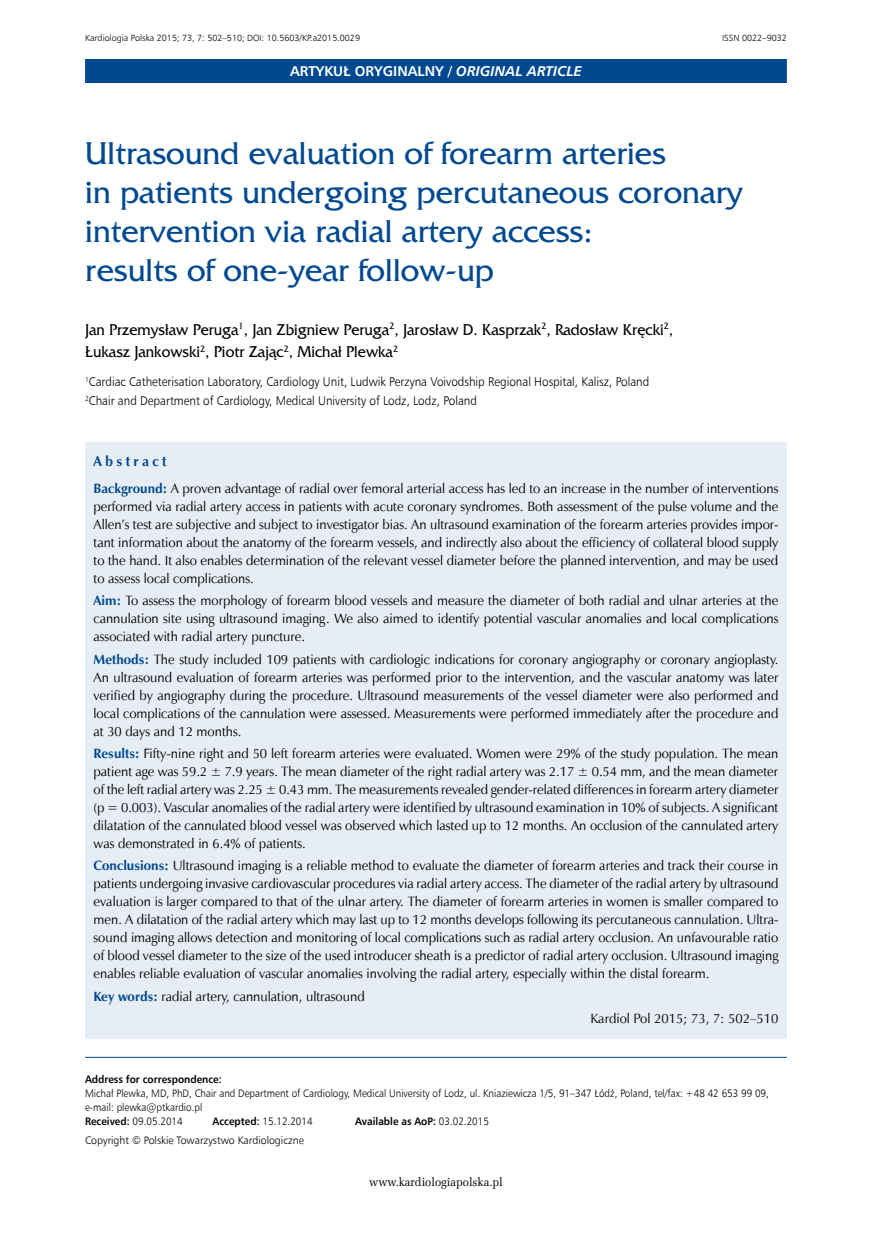
<style>
.page{position:relative;width:872px;height:1234px;background:#fff}
.page>*{position:absolute;margin:0;border:0;box-sizing:border-box;transform-origin:0 0}
.t1{font:33px/39px "France";color:#004990}
.t2{font:16.5px/22.5px "France";color:#000;scale:.94 1}
.t3{font:700 14.25px "Humnst 777 EU";color:#fff}
.t4{font:700 14.25px "Zapf Humnst EU";letter-spacing:.23em;color:#004990}
.t5{font:13.5px/18px "Zapf Humnst EU";color:#000;text-align:justify}
.t6{font:12.6px/19.2px "Humnst 777 Lt EU";color:#000;scale:.93 1}
.t7{font:12px "Zapf Ellipt EU";color:#000;scale:.95 1}
.t8{font:10.8px/14.2px "Humnst 777 Lt EU";color:#000;scale:.92 1}
.t9{font:700 10.8px "Humnst 777 EU";color:#000;scale:.92 1}
.t10{font:10.8px "Humnst 777 Lt EU";color:#000}
.t11{font:9px "Humnst 777 Lt EU";color:#000}
.s1{font-style:italic}
.s2{font-weight:700;color:#004990}
.s3{font-family:"Humnst 777 EU";font-weight:700}
.s4{font-family:"Humnst 777 Lt EU";font-weight:400}
</style>
<div class="page">
<div style="left:85px;top:59px;width:702px;height:24px;background:#004990"></div>
<div style="left:85px;top:441px;width:702px;height:597px;background:#e6edf4"></div>
<hr style="left:85px;top:1056px;width:702px;height:1px;background:#004990">
<p class="t11" style="left:85px;top:33px;width:276px">Kardiologia Polska 2015; 73, 7: 502–510; DOI: 10.5603/KP.a2015.0029</p>
<p class="t11" style="left:722px;top:33px;width:66px">ISSN 0022–9032</p>
<p class="t3" style="left:290px;top:62px;width:293px">ARTYKUŁ ORYGINALNy / <span class="s1">ORIGINAL ARTICLE</span></p>
<h1 class="t1" style="left:85px;top:134px;width:659px">Ultrasound evaluation of forearm arteries<br>in patients undergoing percutaneous coronary intervention via radial artery access:<br>results of one-year follow-up</h1>
<p class="t2" style="left:85px;top:318px;width:627px">Jan Przemysław Peruga<sup>1</sup>, Jan Zbigniew Peruga<sup>2</sup>, Jarosław D. Kasprzak<sup>2</sup>, Radosław Kręcki<sup>2</sup>,<br>Łukasz Jankowski<sup>2</sup>, Piotr Zając<sup>2</sup>, Michał Plewka<sup>2</sup></p>
<p class="t6" style="left:85px;top:372px;width:608px"><sup>1</sup>Cardiac Catheterisation Laboratory, Cardiology Unit, Ludwik Perzyna Voivodship Regional Hospital, Kalisz, Poland<br><sup>2</sup>Chair and Department of Cardiology, Medical University of Lodz, Lodz, Poland</p>
<p class="t4" style="left:94px;top:452px;width:75px">Abstract</p>
<p class="t5" style="left:94px;top:479px;width:686px"><span class="s2">Background:</span> A proven advantage of radial over femoral arterial access has led to an increase in the number of interventions performed via radial artery access in patients with acute coronary syndromes. Both assessment of the pulse volume and the Allen’s test are subjective and subject to investigator bias. An ultrasound examination of the forearm arteries provides impor&shy;tant information about the anatomy of the forearm vessels, and indirectly also about the efficiency of collateral blood supply to the hand. It also enables determination of the relevant vessel diameter before the planned intervention, and may be used to assess local complications.</p>
<p class="t5" style="left:94px;top:591px;width:686px"><span class="s2">Aim:</span> To assess the morphology of forearm blood vessels and measure the diameter of both radial and ulnar arteries at the cannulation site using ultrasound imaging. We also aimed to identify potential vascular anomalies and local complications associated with radial artery puncture.</p>
<p class="t5" style="left:94px;top:649px;width:686px"><span class="s2">Methods:</span> The study included 109 patients with cardiologic indications for coronary angiography or coronary angioplasty.<br>An ultrasound evaluation of forearm arteries was performed prior to the intervention, and the vascular anatomy was later verified by angiography during the procedure. Ultrasound measurements of the vessel diameter were also performed and local complications of the cannulation were assessed. Measurements were performed immediately after the procedure and at 30 days and 12 months.</p>
<p class="t5" style="left:94px;top:744px;width:686px"><span class="s2">Results:</span> Fifty-nine right and 50 left forearm arteries were evaluated. Women were 29% of the study population. The mean patient age was 59.2 ± 7.9 years. The mean diameter of the right radial artery was 2.17 ± 0.54 mm, and the mean diameter of the left radial artery was 2.25 ± 0.43 mm. The measurements revealed gender-related differences in forearm artery diameter (p = 0.003). Vascular anomalies of the radial artery were identified by ultrasound examination in 10% of subjects. A significant dilatation of the cannulated blood vessel was observed which lasted up to 12 months. An occlusion of the cannulated artery was demonstrated in 6.4% of patients.</p>
<p class="t5" style="left:94px;top:856px;width:686px"><span class="s2">Conclusions:</span> Ultrasound imaging is a reliable method to evaluate the diameter of forearm arteries and track their course in patients undergoing invasive cardiovascular procedures via radial artery access. The diameter of the radial artery by ultrasound evaluation is larger compared to that of the ulnar artery. The diameter of forearm arteries in women is smaller compared to men. A dilatation of the radial artery which may last up to 12 months develops following its percutaneous cannulation. Ultra&shy;sound imaging allows detection and monitoring of local complications such as radial artery occlusion. An unfavourable ratio of blood vessel diameter to the size of the used introducer sheath is a predictor of radial artery occlusion. Ultrasound imaging enables reliable evaluation of vascular anomalies involving the radial artery, especially within the distal forearm.</p>
<p class="t5" style="left:94px;top:986px;width:273px"><span class="s2">Key words:</span> radial artery, cannulation, ultrasound</p>
<p class="t5" style="left:590px;top:1009px;width:189px">Kardiol Pol 2015; 73, 7: 502–510</p>
<p class="t9" style="left:85px;top:1071px;width:150px">Address for correspondence:</p>
<p class="t8" style="left:85px;top:1085px;width:745px">Michał Plewka, MD, PhD, Chair and Department of Cardiology, Medical University of Lodz, ul. Kniaziewicza 1/5, 91–347 Łódź, Poland, tel/fax: +48 42 653 99 09, e-mail: plewka@ptkardio.pl<br><span class="s3">Received:</span> 09.05.2014</p>
<p class="t8" style="left:213px;top:1113px;width:110px"><span class="s3">Accepted:</span> 15.12.2014</p>
<p class="t9" style="left:355px;top:1114px;width:147px">Available as AoP: <span class="s4">03.02.2015</span></p>
<p class="t10" style="left:85px;top:1133px;width:220px">Copyright © Polskie Towarzystwo Kardiologiczne</p>
<p class="t7" style="left:369px;top:1174px;width:142px">www.kardiologiapolska.pl</p>
</div>
